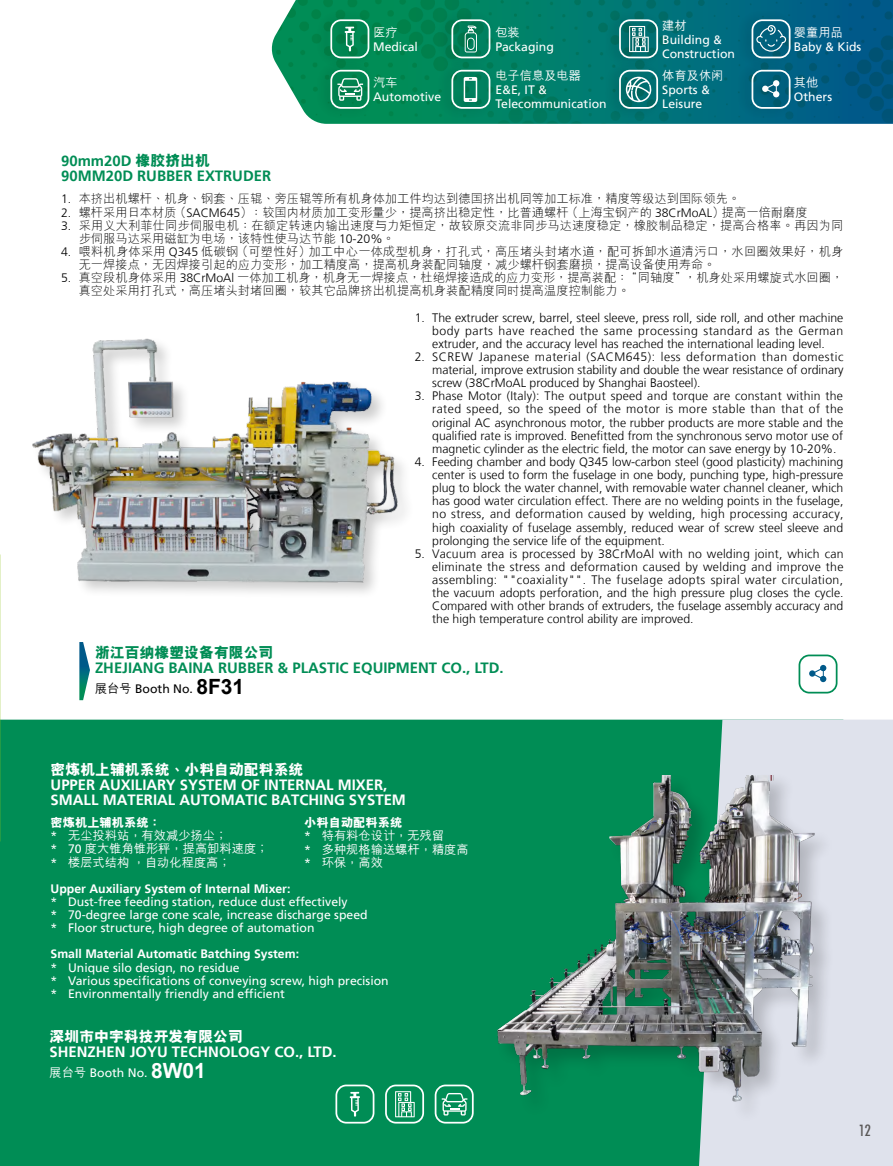
<style>
.page{position:relative;width:893px;height:1166px;background:#fff}
.page>*{position:absolute;margin:0;border:0;box-sizing:border-box;transform-origin:0 0}
.t1{font:500 condensed 15.75px "Futura BT";color:#595757}
.t2{font:700 14.88px/14.9px "Frutiger LT";color:#fff}
.t3{font:700 14.88px/14.9px "Frutiger LT";color:#008d55}
.t4{font:800 14.88px "M Hei HKS";color:#fff}
.t5{font:800 14.88px "M Hei HKS";color:#008d55}
.t6{font:300 12.25px/13.1px "Frutiger LT";color:#000;text-align:justify}
.t7{font:12.25px/13.1px "Frutiger LT";color:#fff}
.t8{font:300 12.25px/13.1px "M Hei HKS";color:#000}
.t9{font:500 12.25px/13.1px "M Hei HKS";color:#fff}
.t10{font:300 12.25px/13.1px "M Hei HKS";letter-spacing:.02em;color:#000}
.t11{font:700 12.25px "Frutiger LT";color:#fff}
.t12{font:12.25px "Frutiger LT";color:#000}
.s1{font-family:"M Hei HKS";font-weight:800}
.s2{font-family:"Frutiger LT"}
.s3{font-family:"M Hei HKS";font-weight:500}
.s4{font-family:"Arial";font-weight:700;font-size:21px}
.s5{font-weight:800}
.s6{font-family:"Frutiger LT";font-weight:400}
</style>
<div class="page">
<div style="left:0;top:719px;width:699px;height:447px;background:#008d55"></div>
<svg style="left:699px;top:719px;width:194px;height:447px;background:#d0dce2"></svg>
<svg style="left:350px;top:1092px;width:10px;height:24px"></svg>
<div style="left:335px;top:1084px;width:39px;height:39px;border:2px solid #fff;border-radius:10px"></div>
<svg style="left:395px;top:1091px;width:20px;height:26px"></svg>
<div style="left:385px;top:1084px;width:39px;height:39px;border:2px solid #fff;border-radius:10px"></div>
<div style="left:435px;top:1084px;width:39px;height:39px;border:2px solid #fff;border-radius:10px"></div>
<img style="left:32px;top:338px;width:371px;height:255px">
<div style="left:495px;top:771px;width:341px;height:352px;background:#000;opacity:.2"></div>
<img style="left:422px;top:775px;width:471px;height:343px">
<svg style="left:79px;top:642px;width:11px;height:58px"></svg>
<svg style="left:809px;top:665px;width:17px;height:17px"></svg>
<div style="left:798px;top:654px;width:39px;height:39px;border:2px solid #008d55;border-radius:10px"></div>
<svg style="left:271px;top:0;width:622px;height:124px;background:#097a75"></svg>
<div style="left:315px;top:10px;width:59px;height:59px;background:#000;opacity:.3"></div>
<svg style="left:345px;top:27px;width:10px;height:24px"></svg>
<div style="left:330px;top:19px;width:39px;height:39px;border:2px solid #fff;border-radius:10px"></div>
<div style="left:436px;top:10px;width:59px;height:59px;background:#000;opacity:.3"></div>
<svg style="left:465px;top:26px;width:12px;height:26px"></svg>
<div style="left:451px;top:19px;width:39px;height:39px;border:2px solid #fff;border-radius:10px"></div>
<div style="left:604px;top:10px;width:59px;height:59px;background:#000;opacity:.3"></div>
<svg style="left:629px;top:26px;width:20px;height:26px"></svg>
<div style="left:619px;top:19px;width:39px;height:39px;border:2px solid #fff;border-radius:10px"></div>
<div style="left:737px;top:10px;width:58px;height:59px;background:#000;opacity:.3"></div>
<svg style="left:756px;top:25px;width:30px;height:27px"></svg>
<div style="left:752px;top:19px;width:38px;height:39px;border:2px solid #fff;border-radius:10px"></div>
<div style="left:315px;top:60px;width:59px;height:59px;background:#000;opacity:.3"></div>
<svg style="left:337px;top:78px;width:26px;height:23px"></svg>
<div style="left:330px;top:70px;width:39px;height:39px;border:2px solid #fff;border-radius:10px"></div>
<div style="left:436px;top:60px;width:59px;height:59px;background:#000;opacity:.3"></div>
<svg style="left:464px;top:77px;width:13px;height:25px"></svg>
<div style="left:451px;top:70px;width:39px;height:39px;border:2px solid #fff;border-radius:10px"></div>
<div style="left:604px;top:60px;width:59px;height:59px;background:#000;opacity:.3"></div>
<svg style="left:626px;top:77px;width:25px;height:25px"></svg>
<div style="left:619px;top:70px;width:39px;height:39px;border:2px solid #fff;border-radius:10px"></div>
<div style="left:737px;top:60px;width:58px;height:59px;background:#000;opacity:.3"></div>
<svg style="left:762px;top:80px;width:17px;height:17px"></svg>
<div style="left:752px;top:70px;width:38px;height:39px;border:2px solid #fff;border-radius:10px"></div>
<p class="t9" style="left:373px;top:25px;width:26px">醫療</p>
<p class="t7" style="left:373px;top:40px;width:46px">Medical</p>
<p class="t9" style="left:373px;top:75px;width:26px">汽車</p>
<p class="t7" style="left:373px;top:90px;width:70px">Automotive</p>
<p class="t9" style="left:495px;top:25px;width:26px">包裝</p>
<p class="t7" style="left:495px;top:40px;width:60px">Packaging</p>
<p class="t9" style="left:495px;top:68px;width:87px">電子信息及電器</p>
<p class="t7" style="left:495px;top:83px;width:113px;line-height:14px">E&amp;E, IT &amp;<br>Telecommunication</p>
<p class="t9" style="left:662px;top:18px;width:26px">建材</p>
<p class="t7" style="left:662px;top:32px;width:74px;line-height:14px">Building &amp;<br>Construction</p>
<p class="t9" style="left:662px;top:68px;width:63px">體育及休閒</p>
<p class="t7" style="left:662px;top:83px;width:49px;line-height:14px">Sports &amp;<br>Leisure</p>
<p class="t9" style="left:794px;top:25px;width:50px">嬰童用品</p>
<p class="t7" style="left:794px;top:40px;width:69px">Baby &amp; Kids</p>
<p class="t9" style="left:794px;top:75px;width:26px">其他</p>
<p class="t7" style="left:794px;top:90px;width:40px">Others</p>
<p class="t3" style="left:61px;top:154px;width:211px">90mm20D <span class="s1">橡膠擠出機<br></span>90MM20D RUBBER EXTRUDER</p>
<p class="t8" style="left:61px;top:192px;width:681px"><span class="s2">1.</span> 本擠出機螺杆、機身、鋼套、壓輥、旁壓輥等所有機身體加工件均達到德國擠出機同等加工標準，精度等級達到國際領先。</p>
<p class="t8" style="left:61px;top:205px;width:748px"><span class="s2">2.</span> 螺杆採用日本材質（<span class="s2">SACM645</span>）：較國內材質加工變形量少，提高擠出穩定性，比普通螺杆（上海寶鋼產的 <span class="s2">38CrMoAL</span>）提高一倍耐磨度</p>
<p class="t8" style="left:79px;top:218px;width:766px;text-indent:-18px"><span class="s2">3.</span> 採用義大利菲仕同步伺服電機：在額定轉速內輸出速度與力矩恒定，故較原交流非同步馬達速度穩定，橡膠製品穩定，提高合格率。再因為同步伺服馬達採用磁缸為電場，該特性使馬達節能 <span class="s2">10-20%</span>。</p>
<p class="t10" style="left:79px;top:244px;width:766px;text-indent:-17px"><span class="s2">4.</span> 餵料機身體採用 <span class="s2">Q345</span> 低碳鋼（可塑性好）加工中心一體成型機身，打孔式，高壓堵頭封堵水道，配可拆卸水道清汙口，水迴圈效果好，機身無一焊接點，無因焊接引起的應力變形，加工精度高，提高機身裝配同軸度，減少螺杆鋼套磨損，提高設備使用壽命。</p>
<p class="t8" style="left:79px;top:271px;width:766px;text-indent:-18px"><span class="s2">5.</span> 真空段機身體採用 <span class="s2">38CrMoAl</span> 一體加工機身，機身無一焊接點，杜絕焊接造成的應力變形，提高裝配：“同軸度”，機身處採用螺旋式水迴圈，真空處採用打孔式，高壓堵頭封堵迴圈，較其它品牌擠出機提高機身裝配精度同時提高溫度控制能力。</p>
<p class="t6" style="left:432px;top:311px;width:413px;text-indent:-18px">1. The extruder screw, barrel, steel sleeve, press roll, side roll, and other machine body parts have reached the same processing standard as the German extruder, and the accuracy level has reached the international leading level.</p>
<p class="t6" style="left:432px;top:350px;width:413px;text-indent:-18px">2. SCREW Japanese material (SACM645): less deformation than domestic material, improve extrusion stability and double the wear resistance of ordinary screw (38CrMoAL produced by Shanghai Baosteel).</p>
<p class="t6" style="left:432px;top:390px;width:413px;text-indent:-18px">3. Phase Motor (Italy): The output speed and torque are constant within the rated speed, so the speed of the motor is more stable than that of the original AC asynchronous motor, the rubber products are more stable and the qualified rate is improved. Benefitted from the synchronous servo motor use of magnetic cylinder as the electric field, the motor can save energy by 10-20%.</p>
<p class="t6" style="left:432px;top:455px;width:413px;text-indent:-18px">4. Feeding chamber and body Q345 low-carbon steel (good plasticity) machining center is used to form the fuselage in one body, punching type, high-pressure plug to block the water channel, with removable water channel cleaner, which has good water circulation effect. There are no welding points in the fuselage, no stress, and deformation caused by welding, high processing accuracy, high coaxiality of fuselage assembly, reduced wear of screw steel sleeve and prolonging the service life of the equipment.</p>
<p class="t6" style="left:432px;top:547px;width:413px;text-indent:-18px">5. Vacuum area is processed by 38CrMoAl with no welding joint, which can eliminate the stress and deformation caused by welding and improve the assembling: ""coaxiality"". The fuselage adopts spiral water circulation, the vacuum adopts perforation, and the high pressure plug closes the cycle.<br>Compared with other brands of extruders, the fuselage assembly accuracy and the high temperature control ability are improved.</p>
<p class="t5" style="left:95px;top:642px;width:180px">浙江百納橡塑設備有限公司</p>
<p class="t3" style="left:95px;top:660px;width:410px">ZHEJIANG BAINA RUBBER &amp; PLASTIC EQUIPMENT CO., LTD.</p>
<p class="t12" style="left:95px;top:681px;width:151px"><span class="s3">展台號</span> Booth No. <span class="s4">8F31</span></p>
<p class="t4" style="left:51px;top:759px;width:254px">密煉機上輔機系統、小料自動配料系統</p>
<p class="t2" style="left:51px;top:777px;width:357px">UPPER AUXILIARY SYSTEM OF INTERNAL MIXER,<br>SMALL MATERIAL AUTOMATIC BATCHING SYSTEM</p>
<p class="t9" style="left:51px;top:815px;width:219px"><span class="s5">密煉機上輔機系統：<br></span><span class="s6">*</span> 無塵投料站，有效減少揚塵；<br><span class="s6">* 70</span> 度大錐角錐形秤，提高卸料速度；<span class="s6">*</span> 樓層式結構，自動化程度高；</p>
<p class="t11" style="left:51px;top:881px;width:241px">Upper Auxiliary System of Internal Mixer:</p>
<p class="t7" style="left:51px;top:895px;width:319px">* Dust-free feeding station, reduce dust effectively<br>* 70-degree large cone scale, increase discharge speed * Floor structure, high degree of automation</p>
<p class="t11" style="left:51px;top:947px;width:250px">Small Material Automatic Batching System:</p>
<p class="t7" style="left:51px;top:961px;width:340px">* Unique silo design, no residue<br>* Various specifications of conveying screw, high precision * Environmentally friendly and efficient</p>
<p class="t9" style="left:304px;top:815px;width:166px"><span class="s5">小料自動配料系統<br></span><span class="s6">*</span> 特有料倉設計，無殘留<br><span class="s6">*</span> 多種規格輸送螺杆，精度高<span class="s6">*</span> 環保，高效</p>
<p class="t4" style="left:50px;top:1026px;width:195px">深圳市中宇科技開發有限公司</p>
<p class="t2" style="left:50px;top:1044px;width:289px">SHENZHEN JOYU TECHNOLOGY CO., LTD.</p>
<p class="t7" style="left:50px;top:1066px;width:158px"><span class="s3">展台號</span> Booth No. <span class="s4">8W01</span></p>
<p class="t1" style="left:859px;top:1120px;width:14px">12</p>
</div>
